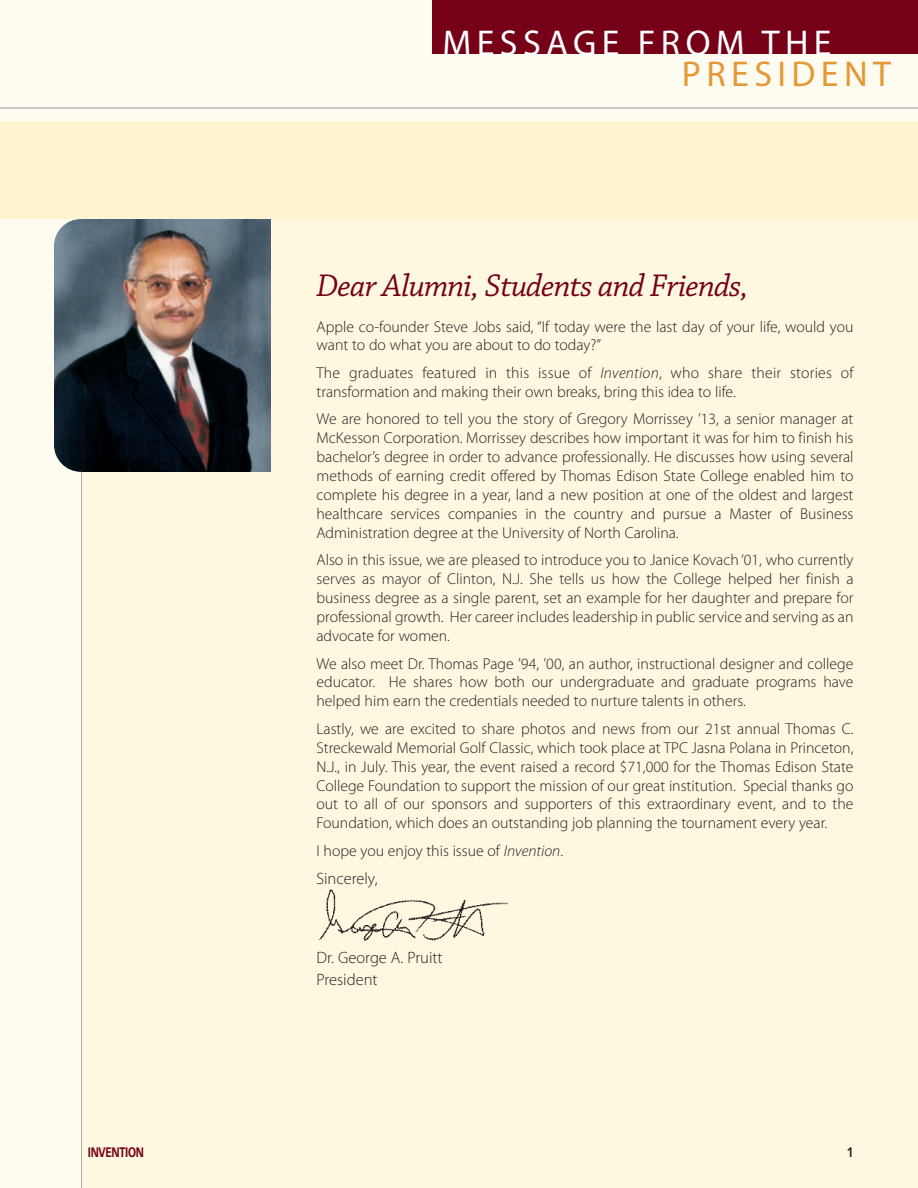
<style>
.page{position:relative;width:918px;height:1188px;background:#fff}
.page>*{position:absolute;margin:0;border:0;box-sizing:border-box;transform-origin:0 0}
.t1{font:36px "Myriad Pro";letter-spacing:.15em;color:#fff}
.t2{font:36px "Myriad Pro";letter-spacing:.15em;color:#e59837}
.t3{font:italic 33px "Chaparral Pro";letter-spacing:-.025em;color:#750018}
.t4{font:300 16.5px/22.5px "Myriad Pro";color:#231f20}
.t5{font:300 15.75px/18.9px "Myriad Pro";color:#231f20;text-align:justify}
.t6{font:700 13.5px "Vectora LT Std";letter-spacing:-.03em;color:#750018;scale:.8 1}
.t7{font:700 13.5px "Vectora LT Std";color:#231f20;scale:.8 1}
.s1{font-style:italic}
</style>
<div class="page">
<div style="left:0;top:54px;width:918px;height:1134px;background:#fefcf0"></div>
<div style="left:81px;top:219px;width:837px;height:969px;background:#fef8e0"></div>
<div style="left:0;top:0;width:918px;height:164px;background:#fefcf0"></div>
<div style="left:0;top:122px;width:918px;height:97px;background:#fef4cf"></div>
<hr style="left:0;top:108px;width:918px;height:1px;background:#939598">
<div style="left:432px;top:0;width:486px;height:54px;background:#750018"></div>
<img style="left:318px;top:889px;width:191px;height:53px">
<img style="left:54px;top:219px;width:216px;height:253px;border-radius:27px">
<h1 class="t1" style="left:442px;top:29px;width:391px">MESSAGE FROM THE</h1>
<h1 class="t2" style="left:682px;top:60px;width:211px">PRESIDENT</h1>
<h2 class="t3" style="left:316px;top:273px;width:434px">Dear Alumni, Students and Friends,</h2>
<p class="t5" style="left:316px;top:318px;width:538px">Apple co-founder Steve Jobs said, “If today were the last day of your life, would you want to do what you are about to do today?”</p>
<p class="t5" style="left:316px;top:365px;width:539px">The graduates featured in this issue of <span class="s1">Invention</span>, who share their stories of transformation and making their own breaks, bring this idea to life.</p>
<p class="t5" style="left:316px;top:411px;width:539px">We are honored to tell you the story of Gregory Morrissey ’13, a senior manager at McKesson Corporation. Morrissey describes how important it was for him to finish his bachelor’s degree in order to advance professionally. He discusses how using several methods of earning credit offered by Thomas Edison State College enabled him to complete his degree in a year, land a new position at one of the oldest and largest healthcare services companies in the country and pursue a Master of Business Administration degree at the University of North Carolina.</p>
<p class="t5" style="left:317px;top:552px;width:539px">Also in this issue, we are pleased to introduce you to Janice Kovach ‘01, who currently serves as mayor of Clinton, N.J. She tells us how the College helped her finish a business degree as a single parent, set an example for her daughter and prepare for professional growth. Her career includes leadership in public service and serving as an advocate for women.</p>
<p class="t5" style="left:317px;top:655px;width:539px">We also meet Dr. Thomas Page ’94, ’00, an author, instructional designer and college educator. He shares how both our undergraduate and graduate programs have helped him earn the credentials needed to nurture talents in others.</p>
<p class="t5" style="left:317px;top:720px;width:539px">Lastly, we are excited to share photos and news from our 21st annual Thomas C.<br>Streckewald Memorial Golf Classic, which took place at TPC Jasna Polana in Princeton, N.J., in July. This year, the event raised a record $71,000 for the Thomas Edison State College Foundation to support the mission of our great institution. Special thanks go out to all of our sponsors and supporters of this extraordinary event, and to the Foundation, which does an outstanding job planning the tournament every year.</p>
<p class="t5" style="left:317px;top:842px;width:248px">I hope you enjoy this issue of <span class="s1">Invention</span>.</p>
<p class="t4" style="left:316px;top:868px;width:63px">Sincerely,</p>
<p class="t4" style="left:316px;top:947px;width:128px">Dr. George A. Pruitt<br>President</p>
<p class="t6" style="left:88px;top:1146px;width:71px">INVENTION</p>
<p class="t7" style="left:847px;top:1146px;width:9px">1</p>
</div>
